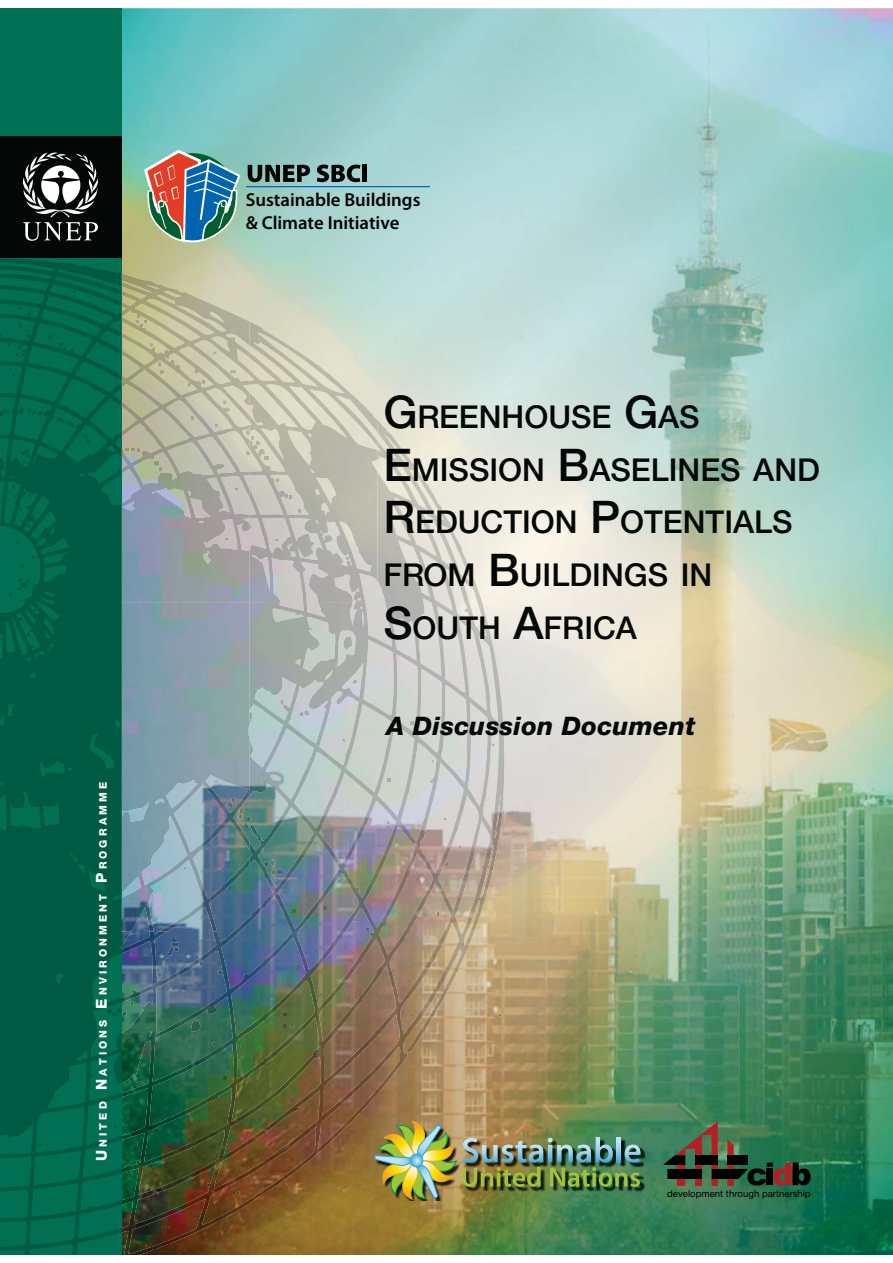
<style>
.page{position:relative;width:893px;height:1263px;background:#fff}
.page>*{position:absolute;margin:0;border:0;box-sizing:border-box;transform-origin:0 0}
.t1{font:500 31.5px/52.7px "Helvetica Neue LT Std";color:#030806}
.t2{font:italic 800 25.5px "Helvetica Neue LT Pro";letter-spacing:.01em;color:#030806}
.t3{font:600 18.75px/22.5px "Myriad Pro";color:#010202}
.t4{font:800 10.5px "Helvetica Neue LT Std";letter-spacing:.3em;color:#fff}
.t5{font:9.6px "Helvetica T";color:#010202}
.s1{font-size:15px}
.s2{font-size:45.15px}
</style>
<div class="page">
<img style="left:121px;top:8px;width:410px;height:317px">
<img style="left:531px;top:8px;width:362px;height:369px">
<img style="left:253px;top:324px;width:279px;height:54px">
<img style="left:323px;top:377px;width:570px;height:53px">
<img style="left:219px;top:429px;width:105px;height:826px">
<img style="left:375px;top:429px;width:518px;height:826px">
<img style="left:151px;top:513px;width:69px;height:22px">
<img style="left:323px;top:513px;width:53px;height:742px">
<img style="left:203px;top:535px;width:17px;height:30px">
<img style="left:121px;top:430px;width:306px;height:83px">
<div style="left:0;top:8px;width:121px;height:1247px;background:#006f53"></div>
<svg style="left:251px;top:436px;width:4px;height:4px"></svg>
<svg style="left:124px;top:447px;width:16px;height:5px"></svg>
<svg style="left:154px;top:461px;width:9px;height:10px"></svg>
<img style="left:341px;top:636px;width:11px;height:14px">
<svg style="left:352px;top:680px;width:5px;height:4px"></svg>
<svg style="left:280px;top:700px;width:4px;height:5px"></svg>
<svg style="left:299px;top:710px;width:10px;height:6px"></svg>
<svg style="left:386px;top:821px;width:4px;height:4px"></svg>
<svg style="left:445px;top:863px;width:4px;height:3px"></svg>
<svg style="left:264px;top:861px;width:18px;height:14px"></svg>
<svg style="left:293px;top:909px;width:3px;height:4px"></svg>
<svg style="left:437px;top:912px;width:3px;height:5px"></svg>
<svg style="left:364px;top:927px;width:5px;height:4px"></svg>
<svg style="left:498px;top:1013px;width:4px;height:3px"></svg>
<svg style="left:283px;top:1024px;width:11px;height:4px"></svg>
<img style="left:121px;top:932px;width:128px;height:323px">
<img style="left:223px;top:440px;width:142px;height:187px">
<img style="left:121px;top:575px;width:103px;height:357px">
<img style="left:223px;top:626px;width:28px;height:266px">
<svg style="left:0;top:258px;width:121px;height:997px;fill:#005942"></svg>
<div style="left:0;top:136px;width:121px;height:122px;background:#030806"></div>
<svg style="left:23px;top:152px;width:75px;height:89px"></svg>
<svg style="left:663px;top:1121px;width:148px;height:65px;background:#3a593e"></svg>
<svg style="left:135px;top:149px;width:107px;height:278px;background:#a9af99"></svg>
<svg style="left:248px;top:165px;width:62px;height:17px"></svg>
<svg style="left:317px;top:165px;width:43px;height:17px"></svg>
<hr style="left:363px;top:165px;width:4px;height:17px;background:#010202">
<hr style="left:246px;top:186px;width:184px;height:1px;background:#0064ae">
<img style="left:457px;top:1123px;width:188px;height:77px">
<img style="left:463px;top:1137px;width:177px;height:50px">
<img style="left:374px;top:1121px;width:83px;height:79px">
<p class="t4" style="left:97px;top:1161px;width:381px;rotate:-90deg"><span class="s1">U</span>NITED <span class="s1">N</span>ATIONS <span class="s1">E</span>NVIRONMENT <span class="s1">P</span>ROGRAMME</p>
<p class="t3" style="left:246px;top:190px;width:176px">Sustainable Buildings &amp; Climate Initiative</p>
<p class="t1" style="left:383px;top:391px;width:438px"><span class="s2">G</span>REENHOUSE <span class="s2">G</span>AS<br><span class="s2">E</span>MISSION <span class="s2">B</span>ASELINES AND<br><span class="s2">R</span>EDUCTION <span class="s2">P</span>OTENTIALS<br>FROM <span class="s2">B</span>UILDINGS IN<br><span class="s2">S</span>OUTH <span class="s2">A</span>FRICA</p>
<p class="t2" style="left:386px;top:711px;width:310px">A Discussion Document</p>
<p class="t5" style="left:667px;top:1191px;width:145px">development through partnership</p>
</div>
